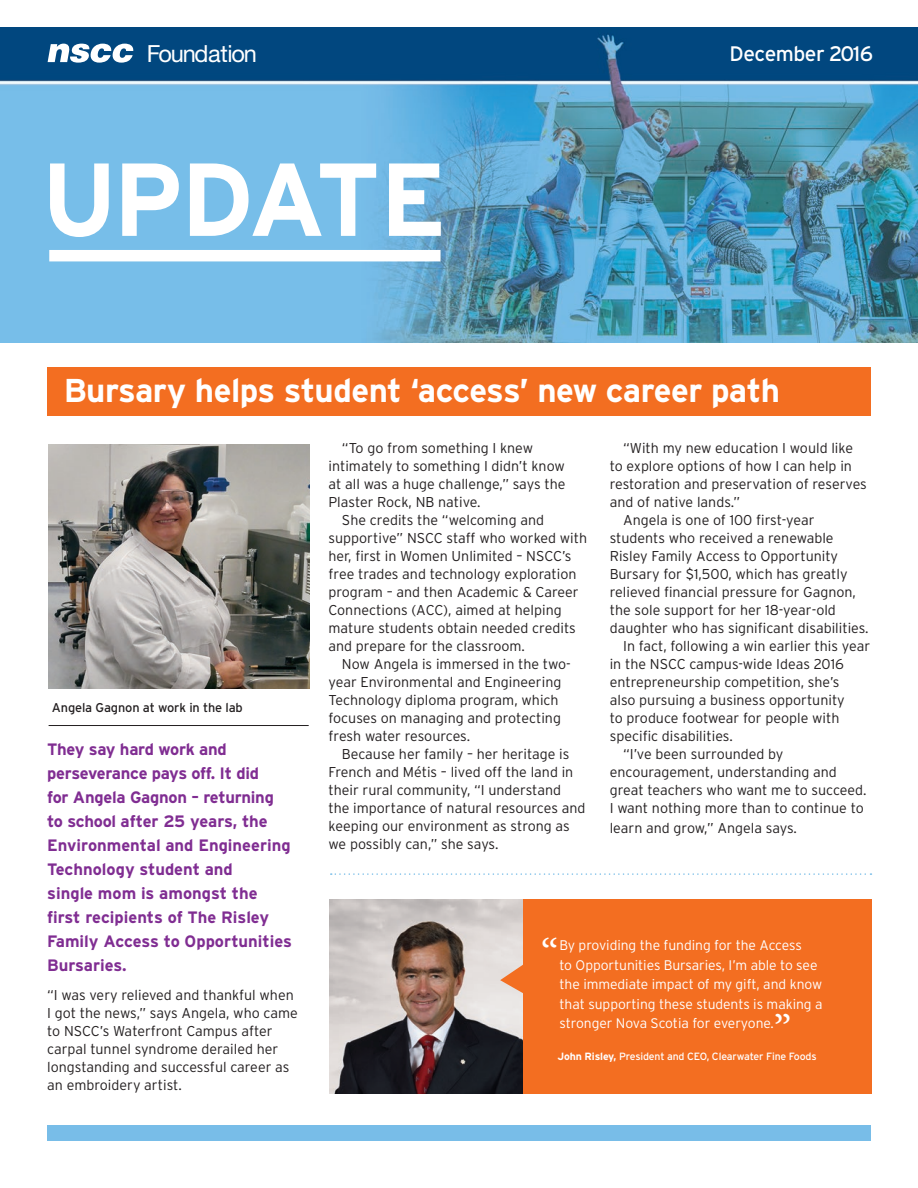
<style>
.page{position:relative;width:918px;height:1188px;background:#fff}
.page>*{position:absolute;margin:0;border:0;box-sizing:border-box;transform-origin:0 0}
.t1{font:700 103.5px "Interstate";letter-spacing:-.045em;color:#fff}
.t2{font:44.1px "Minion Pro";color:#fff}
.t3{font:700 33px "Interstate";letter-spacing:-.015em;color:#fff}
.t4{font:23.7px "Helvetica Neue LT Std";letter-spacing:-.045em;color:#fff}
.t5{font:21px "Interstate";letter-spacing:-.02em;color:#fff}
.t6{font:700 16.5px/24px "Interstate";letter-spacing:-.005em;color:#802d92}
.t7{font:300 14.25px/18px "Interstate";color:#231f20}
.t8{font:300 13.8px/19.5px "Interstate";letter-spacing:-.005em;color:#fff}
.t9{font:12.75px "Interstate";letter-spacing:-.01em;color:#231f20}
.t10{font:10.5px "Interstate";letter-spacing:-.015em;color:#fff}
.s1{font-weight:700}
</style>
<div class="page">
<img style="left:0;top:27px;width:918px;height:315px">
<div style="left:47px;top:1125px;width:824px;height:16px;background:#78bde8"></div>
<svg style="left:48px;top:44px;width:85px;height:19px"></svg>
<div style="left:47px;top:367px;width:824px;height:48px;background:#f36e21"></div>
<div style="left:49px;top:250px;width:392px;height:11px;background:#fff"></div>
<div style="left:500px;top:899px;width:372px;height:195px;background:#f36e21"></div>
<img style="left:329px;top:899px;width:194px;height:195px">
<svg style="left:500px;top:960px;width:23px;height:37px"></svg>
<hr style="left:49px;top:725px;width:260px;height:1px;background:#231f20">
<img style="left:49px;top:445px;width:261px;height:243px">
<svg style="left:331px;top:873px;width:540px;height:2px"></svg>
<h3 class="t4" style="left:147px;top:40px;width:112px">Foundation</h3>
<h3 class="t5" style="left:730px;top:42px;width:145px">December 2016</h3>
<h1 class="t1" style="left:41px;top:142px;width:407px">UPDATE</h1>
<h3 class="t3" style="left:64px;top:371px;width:718px">Bursary helps student ‘access’ new career path</h3>
<p class="t9" style="left:52px;top:700px;width:192px">Angela Gagnon at work in the lab</p>
<p class="t6" style="left:47px;top:737px;width:246px">They say hard work and perseverance pays off. It did<br>for Angela Gagnon – returning to school after 25 years, the<br>Environmental and Engineering<br>Technology student and<br>single mom is amongst the first recipients of The Risley<br>Family Access to Opportunities<br>Bursaries.</p>
<p class="t7" style="left:47px;top:986px;width:252px">“I was very relieved and thankful when I got the news,” says Angela, who came to NSCC’s Waterfront Campus after carpal tunnel syndrome derailed her longstanding and successful career as an embroidery artist.</p>
<p class="t7" style="left:342px;top:439px;width:193px">“To go from something I knew</p>
<p class="t7" style="left:329px;top:457px;width:238px">intimately to something I didn’t know</p>
<p class="t7" style="left:329px;top:475px;width:238px">at all was a huge challenge,” says the</p>
<p class="t7" style="left:329px;top:493px;width:154px">Plaster Rock, NB native.</p>
<p class="t7" style="left:342px;top:511px;width:204px">She credits the “welcoming and</p>
<p class="t7" style="left:329px;top:529px;width:260px">supportive” NSCC staff who worked with</p>
<p class="t7" style="left:329px;top:547px;width:245px">her, first in Women Unlimited – NSCC’s</p>
<p class="t7" style="left:329px;top:565px;width:250px">free trades and technology exploration</p>
<p class="t7" style="left:329px;top:583px;width:252px">program – and then Academic &amp; Career</p>
<p class="t7" style="left:329px;top:601px;width:235px">Connections (ACC), aimed at helping</p>
<p class="t7" style="left:329px;top:619px;width:249px">mature students obtain needed credits</p>
<p class="t7" style="left:329px;top:637px;width:198px">and prepare for the classroom.</p>
<p class="t7" style="left:342px;top:655px;width:230px">Now Angela is immersed in the two-</p>
<p class="t7" style="left:329px;top:673px;width:234px">year Environmental and Engineering</p>
<p class="t7" style="left:329px;top:691px;width:232px">Technology diploma program, which</p>
<p class="t7" style="left:329px;top:709px;width:234px">focuses on managing and protecting</p>
<p class="t7" style="left:329px;top:727px;width:143px">fresh water resources.</p>
<p class="t7" style="left:342px;top:745px;width:229px">Because her family – her heritage is</p>
<p class="t7" style="left:329px;top:763px;width:246px">French and Métis – lived off the land in</p>
<p class="t7" style="left:329px;top:781px;width:234px">their rural community, “I understand</p>
<p class="t7" style="left:329px;top:799px;width:258px">the importance of natural resources and</p>
<p class="t7" style="left:329px;top:817px;width:243px">keeping our environment as strong as</p>
<p class="t7" style="left:329px;top:835px;width:172px">we possibly can,” she says.</p>
<p class="t7" style="left:623px;top:439px;width:231px">“With my new education I would like</p>
<p class="t7" style="left:610px;top:457px;width:244px">to explore options of how I can help in</p>
<p class="t7" style="left:610px;top:475px;width:259px">restoration and preservation of reserves</p>
<p class="t7" style="left:610px;top:493px;width:132px">and of native lands.”</p>
<p class="t7" style="left:623px;top:511px;width:193px">Angela is one of 100 first-year</p>
<p class="t7" style="left:610px;top:529px;width:225px">students who received a renewable</p>
<p class="t7" style="left:610px;top:547px;width:230px">Risley Family Access to Opportunity</p>
<p class="t7" style="left:610px;top:565px;width:239px">Bursary for $1,500, which has greatly</p>
<p class="t7" style="left:610px;top:583px;width:248px">relieved financial pressure for Gagnon,</p>
<p class="t7" style="left:610px;top:601px;width:228px">the sole support for her 18-year-old</p>
<p class="t7" style="left:610px;top:619px;width:260px">daughter who has significant disabilities.</p>
<p class="t7" style="left:623px;top:637px;width:249px">In fact, following a win earlier this year</p>
<p class="t7" style="left:610px;top:655px;width:236px">in the NSCC campus-wide Ideas 2016</p>
<p class="t7" style="left:610px;top:673px;width:231px">entrepreneurship competition, she’s</p>
<p class="t7" style="left:610px;top:691px;width:236px">also pursuing a business opportunity</p>
<p class="t7" style="left:610px;top:709px;width:231px">to produce footwear for people with</p>
<p class="t7" style="left:610px;top:727px;width:125px">specific disabilities.</p>
<p class="t7" style="left:623px;top:745px;width:162px">“I’ve been surrounded by</p>
<p class="t7" style="left:610px;top:763px;width:229px">encouragement, understanding and</p>
<p class="t7" style="left:610px;top:781px;width:258px">great teachers who want me to succeed.</p>
<p class="t7" style="left:610px;top:799px;width:255px">I want nothing more than to continue to</p>
<p class="t7" style="left:610px;top:818px;width:189px">learn and grow,” Angela says.</p>
<h2 class="t2" style="left:541px;top:926px;width:19px">“</h2>
<p class="t8" style="left:560px;top:936px;width:265px">By providing the funding for the Access<br>to Opportunities Bursaries, I’m able to see the immediate impact of my gift, and know that supporting these students is making a stronger Nova Scotia for everyone.</p>
<h2 class="t2" style="left:774px;top:1002px;width:19px">”</h2>
<p class="t10" style="left:557px;top:1050px;width:261px"><span class="s1">John Risley,</span> President and CEO, Clearwater Fine Foods</p>
</div>
